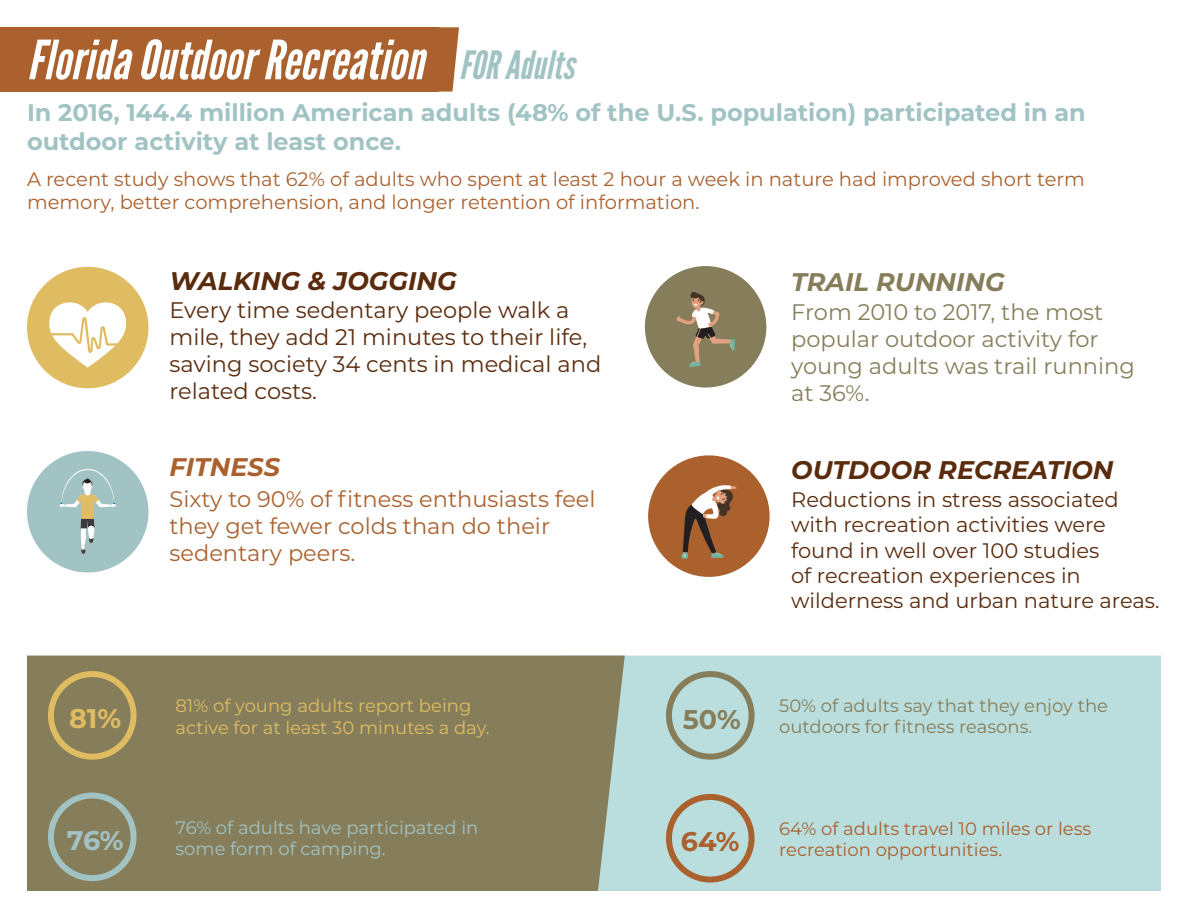
<style>
.page{position:relative;width:1188px;height:918px;background:#fff}
.page>*{position:absolute;margin:0;border:0;box-sizing:border-box;transform-origin:0 0}
.t1{font:italic 54px "League Gothic";color:#fff}
.t2{font:italic 39px "League Gothic";color:#a1c3c4}
.t3{font:700 27px "Montserrat";color:#dfbc62}
.t4{font:700 27px "Montserrat";color:#a1c3c4}
.t5{font:700 27px "Montserrat";color:#867e5a}
.t6{font:700 27px "Montserrat";color:#aa612e}
.t7{font:italic 700 25.5px "Montserrat";color:#5a2b0c}
.t8{font:italic 700 25.5px "Montserrat";color:#867e5a}
.t9{font:italic 700 25.5px "Montserrat";color:#aa612e}
.t10{font:700 24px/28.8px "Montserrat";color:#a1c3c4}
.t11{font:22.5px/27px "Montserrat";color:#5a2b0c}
.t12{font:22.5px/27px "Montserrat";color:#867e5a}
.t13{font:22.5px/27px "Montserrat";color:#aa612e}
.t14{font:21px/25.2px "Montserrat";color:#5a2b0c}
.t15{font:19.5px/23.4px "Montserrat";color:#aa612e}
.t16{font:18px/21.6px "Montserrat";color:#dfbc62}
.t17{font:18px/21.6px "Montserrat";color:#867e5a}
.t18{font:18px/21.6px "Montserrat";color:#aa612e}
.t19{font:18px/21.6px "Montserrat";color:#a1c3c4}
</style>
<div class="page">
<div style="left:625px;top:656px;width:536px;height:235px;background:#badede"></div>
<div style="left:27px;top:656px;width:598px;height:235px;background:#867e5a"></div>
<div style="left:48px;top:671px;width:89px;height:89px;border:6px solid #dfbc62;border-radius:50%"></div>
<div style="left:666px;top:671px;width:89px;height:89px;border:6px solid #867e5a;border-radius:50%"></div>
<div style="left:666px;top:794px;width:89px;height:89px;border:6px solid #aa612e;border-radius:50%"></div>
<div style="left:48px;top:793px;width:89px;height:88px;border:6px solid #a1c3c4;border-radius:50%"></div>
<div style="left:27px;top:451px;width:121px;height:121px;background:#a1c3c4;border-radius:50%"></div>
<div style="left:645px;top:266px;width:121px;height:122px;background:#867e5a;border-radius:50%"></div>
<div style="left:648px;top:455px;width:122px;height:122px;background:#aa612e;border-radius:50%"></div>
<svg style="left:676px;top:292px;width:59px;height:75px"></svg>
<svg style="left:60px;top:469px;width:56px;height:86px"></svg>
<div style="left:27px;top:267px;width:121px;height:121px;background:#dfbc62;border-radius:50%"></div>
<svg style="left:49px;top:302px;width:78px;height:66px"></svg>
<svg style="left:681px;top:485px;width:56px;height:74px"></svg>
<svg style="left:438px;top:27px;width:21px;height:65px"></svg>
<div style="left:0;top:27px;width:438px;height:65px;background:#aa612e"></div>
<p class="t1" style="left:27px;top:28px;width:398px">Florida Outdoor Recreation</p>
<p class="t2" style="left:459px;top:42px;width:117px">FOR Adults</p>
<p class="t10" style="left:27px;top:97px;width:1060px">In 2016, 144.4 million American adults (48% of the U.S. population) participated in an outdoor activity at least once.</p>
<p class="t15" style="left:27px;top:166px;width:1059px">A recent study shows that 62% of adults who spent at least 2 hour a week in nature had improved short term memory, better comprehension, and longer retention of information.</p>
<p class="t7" style="left:170px;top:262px;width:289px">WALKING &amp; JOGGING</p>
<p class="t11" style="left:170px;top:296px;width:433px">Every time sedentary people walk a mile, they add 21 minutes to their life, saving society 34 cents in medical and related costs.</p>
<p class="t8" style="left:791px;top:263px;width:215px">TRAIL RUNNING</p>
<p class="t12" style="left:791px;top:298px;width:345px">From 2010 to 2017, the most popular outdoor activity for young adults was trail running at 36%.</p>
<p class="t9" style="left:170px;top:449px;width:112px">FITNESS</p>
<p class="t7" style="left:791px;top:451px;width:324px">OUTDOOR RECREATION</p>
<p class="t13" style="left:170px;top:485px;width:428px">Sixty to 90% of fitness enthusiasts feel they get fewer colds than do their sedentary peers.</p>
<p class="t3" style="left:69px;top:699px;width:54px">81%</p>
<p class="t4" style="left:67px;top:821px;width:58px">76%</p>
<p class="t16" style="left:176px;top:694px;width:316px">81% of young adults report being active for at least 30 minutes a day.</p>
<p class="t19" style="left:176px;top:816px;width:304px">76% of adults have participated in some form of camping.</p>
<p class="t5" style="left:683px;top:700px;width:60px">50%</p>
<p class="t6" style="left:681px;top:822px;width:60px">64%</p>
<p class="t14" style="left:791px;top:486px;width:370px">Reductions in stress associated with recreation activities were found in well over 100 studies<br>of recreation experiences in wilderness and urban nature areas.</p>
<p class="t17" style="left:779px;top:694px;width:330px">50% of adults say that they enjoy the outdoors for fitness reasons.</p>
<p class="t18" style="left:779px;top:817px;width:314px">64% of adults travel 10 miles or less recreation opportunities.</p>
</div>
